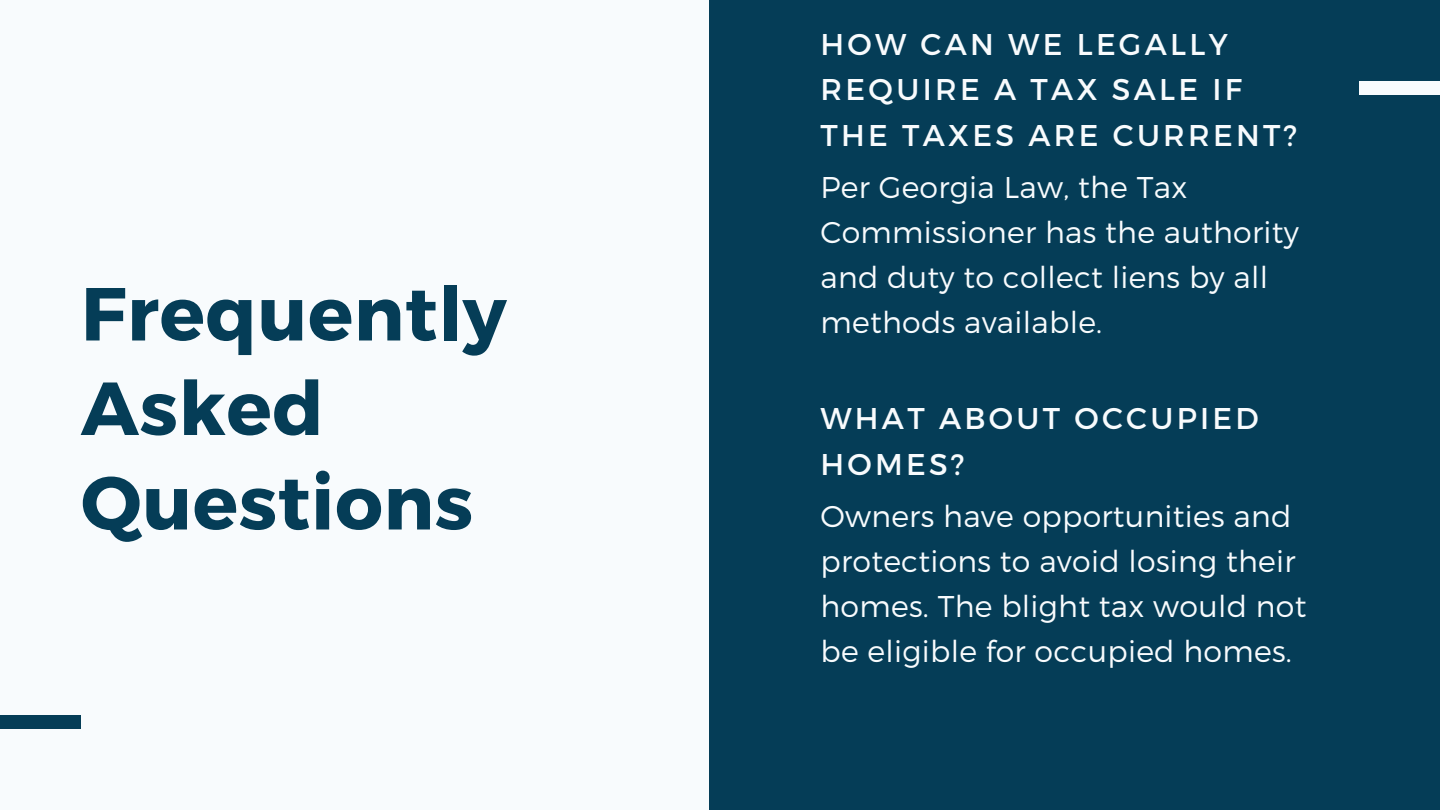
<style>
.page{position:relative;width:1440px;height:810px;background:#f8fbfd}
.page>*{position:absolute;margin:0;border:0;box-sizing:border-box;transform-origin:0 0}
.t1{font:700 75px/94.5px "Montserrat";letter-spacing:.01em;color:#053d57}
.t2{font:300 30px/45px "Montserrat";letter-spacing:.01em;color:#f8fbfd}
.t3{font:30px/45.8px "Montserrat";letter-spacing:.11em;color:#f8fbfd}
</style>
<div class="page">
<div style="left:710px;top:0;width:730px;height:810px;background:#053d57"></div>
<div style="left:1359px;top:81px;width:81px;height:13px;background:#f8fbfd"></div>
<div style="left:0;top:715px;width:81px;height:14px;background:#053d57"></div>
<h1 class="t1" style="left:81px;top:263px;width:427px">Frequently<br>Asked<br>Questions</h1>
<p class="t3" style="left:820px;top:20px;width:478px">HOW CAN WE LEGALLY<br>REQUIRE A TAX SALE IF<br>THE TAXES ARE CURRENT?</p>
<h2 class="t2" style="left:820px;top:164px;width:480px">Per Georgia Law, the Tax<br>Commissioner has the authority and duty to collect liens by all methods available.</h2>
<p class="t3" style="left:820px;top:394px;width:440px">WHAT ABOUT OCCUPIED<br>HOMES?</p>
<h2 class="t2" style="left:820px;top:492px;width:487px">Owners have opportunities and protections to avoid losing their homes. The blight tax would not be eligible for occupied homes.</h2>
</div>
